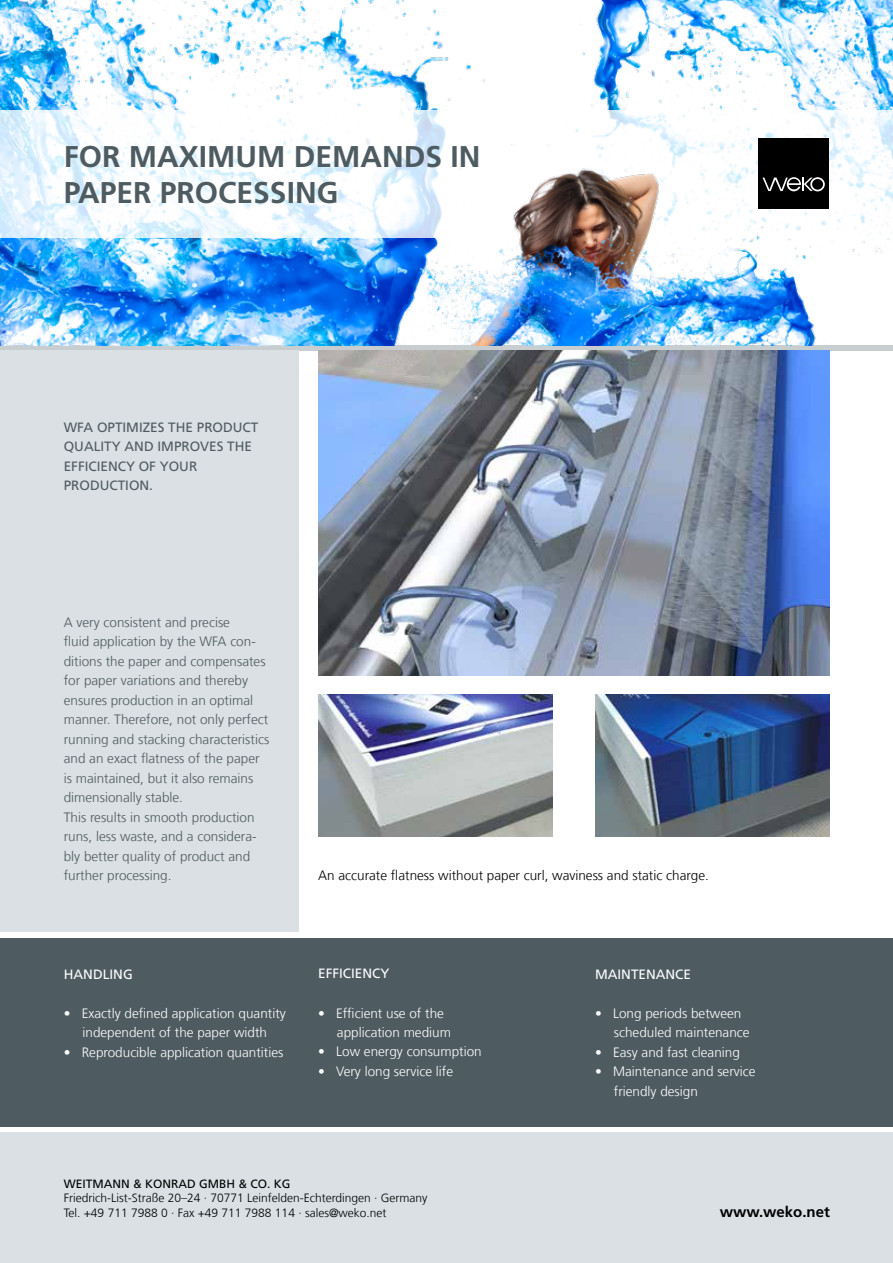
<style>
.page{position:relative;width:893px;height:1263px;background:#fff}
.page>*{position:absolute;margin:0;border:0;box-sizing:border-box;transform-origin:0 0}
.t1{font:700 30px/36px "Frutiger LT Std";color:#4e5b61}
.t2{font:700 15px "Frutiger LT Std";color:#000}
.t3{font:300 13.5px/19.5px "Frutiger LT Com";color:#4e5b61}
.t4{font:300 13.5px/19.5px "Frutiger LT Com";color:#fff}
.t5{font:13.5px/19.5px "Frutiger LT Std";color:#4e5b61}
.t6{font:300 13.5px "Frutiger LT Com";color:#000}
.t7{font:13.5px "Frutiger LT Std";color:#fff}
.t8{font:300 12px/14.4px "Frutiger LT Com";color:#000}
.t9{font:12px "Frutiger LT Std";color:#000}
</style>
<div class="page">
<div style="left:0;top:345px;width:893px;height:6px;background:#c8cdd0"></div>
<img style="left:0;top:0;width:485px;height:345px">
<img style="left:581px;top:0;width:312px;height:255px">
<svg style="left:0;top:110px;width:893px;height:127px"></svg>
<div style="left:758px;top:138px;width:71px;height:71px;background:#000"></div>
<img style="left:347px;top:145px;width:487px;height:200px">
<img style="left:595px;top:694px;width:234px;height:143px">
<img style="left:318px;top:694px;width:234px;height:143px">
<img style="left:318px;top:351px;width:511px;height:324px">
<div style="left:0;top:351px;width:299px;height:912px;background:#dae0e3"></div>
<div style="left:0;top:1126px;width:893px;height:6px;background:#fff"></div>
<div style="left:214px;top:1132px;width:679px;height:131px;background:#dae0e3"></div>
<div style="left:0;top:938px;width:893px;height:188px;background:#4e5b61"></div>
<div style="left:0;top:932px;width:893px;height:6px;background:#fff"></div>
<h1 class="t1" style="left:64px;top:139px;width:418px">FOR MAXIMUM DEMANDS IN<br>PAPER PROCESSING</h1>
<p class="t5" style="left:64px;top:417px;width:196px">WFA OPTIMIZES THE PRODUCT<br>QUALITY AND IMPROVES THE<br>EFFICIENCY OF YOUR<br>PRODUCTION.</p>
<p class="t3" style="left:64px;top:612px;width:207px">A very consistent and precise<br>fluid application by the WFA con&shy;ditions the paper and compensates for paper variations and thereby ensures production in an optimal manner. Therefore, not only perfect running and stacking characteristics and an exact flatness of the paper is maintained, but it also remains dimensionally stable.<br>This results in smooth production runs, less waste, and a considera&shy;bly better quality of product and further processing.</p>
<p class="t6" style="left:318px;top:867px;width:392px">An accurate flatness without paper curl, waviness and static charge.</p>
<p class="t7" style="left:64px;top:966px;width:70px">HANDLING</p>
<p class="t4" style="left:64px;top:1003px;width:224px;text-align:center">• Exactly defined application quantity independent of the paper width</p>
<p class="t4" style="left:64px;top:1042px;width:221px">• Reproducible application quantities</p>
<p class="t7" style="left:318px;top:966px;width:73px">EFFICIENCY</p>
<p class="t4" style="left:337px;top:1003px;width:116px;text-indent:-19px">• Efficient use of the application medium</p>
<p class="t4" style="left:318px;top:1042px;width:165px">• Low energy consumption</p>
<p class="t4" style="left:318px;top:1062px;width:136px">• Very long service life</p>
<p class="t7" style="left:595px;top:966px;width:97px">MAINTENANCE</p>
<p class="t4" style="left:614px;top:1003px;width:137px;text-indent:-19px">• Long periods between scheduled maintenance</p>
<p class="t4" style="left:595px;top:1042px;width:146px">• Easy and fast cleaning</p>
<p class="t4" style="left:614px;top:1062px;width:143px;text-indent:-19px">• Maintenance and service friendly design</p>
<p class="t9" style="left:64px;top:1176px;width:228px">WEITMANN &amp; KONRAD GMBH &amp; CO. KG</p>
<p class="t8" style="left:64px;top:1191px;width:365px">Friedrich-List-Straße 20–24 ∙ 70771 Leinfelden-Echterdingen ∙ Germany<br>Tel. +49 711 7988 0 ∙ Fax +49 711 7988 114 ∙ sales@weko.net</p>
<p class="t2" style="left:720px;top:1202px;width:112px">www.weko.net</p>
</div>
